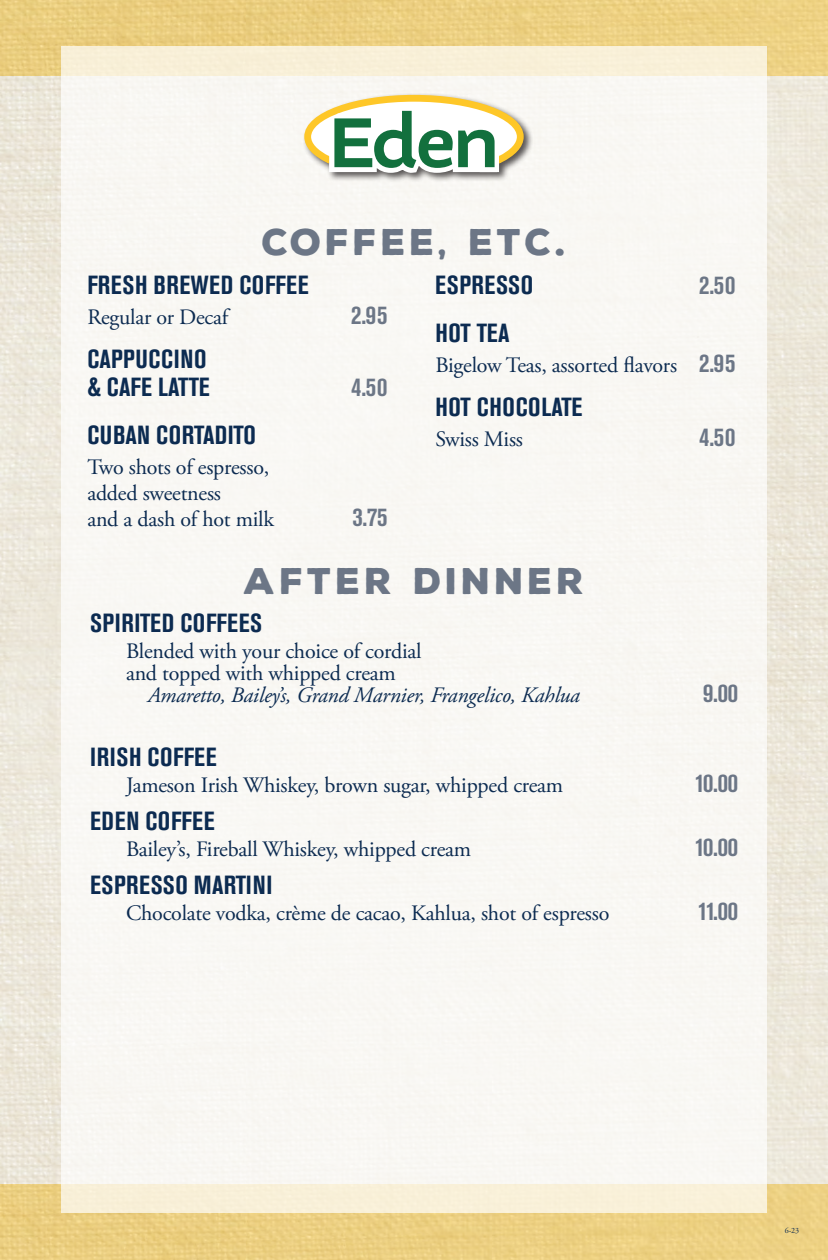
<style>
.page{position:relative;width:828px;height:1260px;background:#fff}
.page>*{position:absolute;margin:0;border:0;box-sizing:border-box;transform-origin:0 0}
.t1{font:900 36px "Nexa Rust Sans";letter-spacing:.1em;color:#6c7686}
.t2{font:700 condensed 26px/28px "Akzidenz Grotesk BE";letter-spacing:.025em;color:#0c2b51}
.t3{font:700 condensed 26px "Akzidenz Grotesk BE";letter-spacing:-.01em;color:#6c7686}
.t4{font:22px/26px "Adobe Garamond Pro";letter-spacing:-.01em;color:#0c2b51}
.t5{font:italic 22px "Adobe Garamond Pro";letter-spacing:-.01em;color:#0c2b51}
.t6{font:8px "Adobe Garamond Pro";color:#0c2b51}
.s1{font-family:"Akzidenz Grotesk BE";font-weight:700;font-stretch:condensed;font-size:26px;color:#6c7686}
</style>
<div class="page">
<img style="left:0;top:0;width:828px;height:1260px">
<div style="left:61px;top:47px;width:706px;height:1166px;background:#f9f7f4"></div>
<div style="left:302px;top:93px;width:231px;height:90px;background:#231f20;opacity:.75"></div>
<svg style="left:304px;top:95px;width:220px;height:78px"></svg>
<h1 class="t1" style="left:262px;top:217px;width:305px">COFFEE, ETC.</h1>
<p class="t2" style="left:87px;top:271px;width:223px">FRESH BREWED COFFEE</p>
<p class="t4" style="left:87px;top:304px;width:142px">Regular or Decaf</p>
<p class="t3" style="left:351px;top:300px;width:38px">2.95</p>
<p class="t2" style="left:87px;top:345px;width:124px">CAPPUCCINO &amp; CAFE LATTE</p>
<p class="t2" style="left:435px;top:271px;width:99px">ESPRESSO</p>
<p class="t3" style="left:699px;top:270px;width:38px">2.50</p>
<p class="t2" style="left:435px;top:319px;width:76px">HOT TEA</p>
<p class="t4" style="left:435px;top:352px;width:302px">Bigelow Teas, assorted flavors <span class="s1">2.95</span></p>
<p class="t2" style="left:435px;top:393px;width:148px">HOT CHOCOLATE</p>
<p class="t4" style="left:435px;top:426px;width:89px">Swiss Miss</p>
<p class="t3" style="left:699px;top:422px;width:38px">4.50</p>
<p class="t3" style="left:351px;top:372px;width:38px">4.50</p>
<p class="t2" style="left:87px;top:421px;width:170px">CUBAN CORTADITO</p>
<p class="t4" style="left:87px;top:454px;width:188px">Two shots of espresso, added sweetness<br>and a dash of hot milk</p>
<p class="t3" style="left:352px;top:502px;width:36px">3.75</p>
<h1 class="t1" style="left:244px;top:557px;width:342px">AFTER DINNER</h1>
<p class="t2" style="left:90px;top:609px;width:174px">SPIRITED COFFEES</p>
<p class="t4" style="left:126px;top:641px;width:297px;line-height:22px">Blended with your choice of cordial and topped with whipped cream</p>
<p class="t5" style="left:148px;top:682px;width:434px">Amaretto, Bailey’s, Grand Marnier, Frangelico, Kahlua</p>
<p class="t3" style="left:703px;top:678px;width:36px">9.00</p>
<p class="t2" style="left:90px;top:743px;width:128px">IRISH COFFEE</p>
<p class="t4" style="left:126px;top:773px;width:439px">Jameson Irish Whiskey, brown sugar, whipped cream</p>
<p class="t3" style="left:695px;top:768px;width:45px">10.00</p>
<p class="t2" style="left:90px;top:807px;width:126px">EDEN COFFEE</p>
<p class="t4" style="left:126px;top:837px;width:347px">Bailey’s, Fireball Whiskey, whipped cream</p>
<p class="t3" style="left:695px;top:832px;width:45px">10.00</p>
<p class="t2" style="left:90px;top:871px;width:184px">ESPRESSO MARTINI</p>
<p class="t4" style="left:126px;top:901px;width:485px">Chocolate vodka, crème de cacao, Kahlua, shot of espresso</p>
<p class="t3" style="left:698px;top:896px;width:42px">11.00</p>
<p class="t6" style="left:785px;top:1226px;width:16px">6-23</p>
</div>
